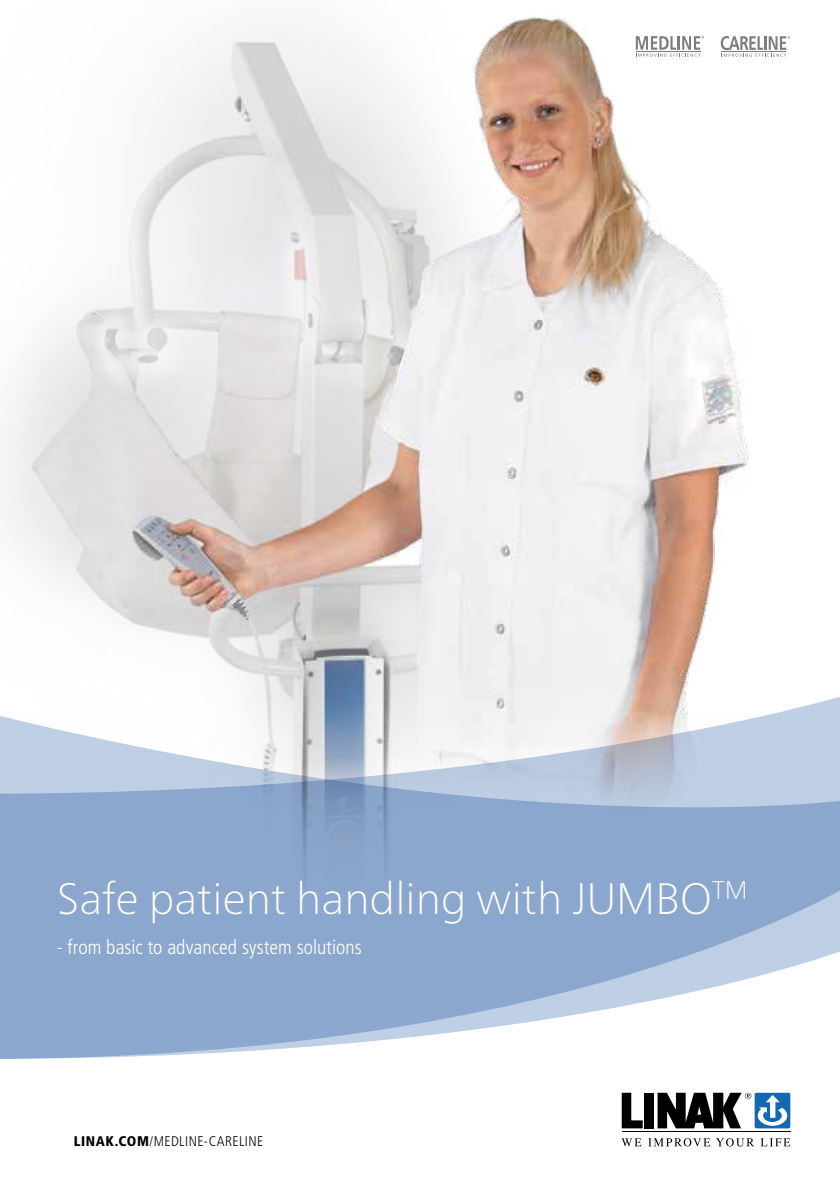
<style>
.page{position:relative;width:840px;height:1191px;background:#fff}
.page>*{position:absolute;margin:0;border:0;box-sizing:border-box;transform-origin:0 0}
.t1{font:100 44px "Frutiger Neue LT Pro";color:#fff}
.t2{font:300 condensed 20px "Frutiger LT Pro";color:#fff}
.t3{font:300 condensed 14px "Frutiger LT Pro";letter-spacing:.03em;color:#000}
.s1{font-weight:900}
</style>
<div class="page">
<img style="left:0;top:17px;width:839px;height:1041px">
<svg style="left:720px;top:36px;width:69px;height:21px"></svg>
<hr style="left:721px;top:51px;width:64px;height:1px;background:#7f7c81">
<svg style="left:635px;top:36px;width:68px;height:21px"></svg>
<hr style="left:635px;top:51px;width:64px;height:1px;background:#7f7c81">
<svg style="left:621px;top:1092px;width:21px;height:36px"></svg>
<div style="left:644px;top:1092px;width:10px;height:36px;background:#000"></div>
<svg style="left:621px;top:1138px;width:20px;height:8px"></svg>
<svg style="left:648px;top:1138px;width:105px;height:8px"></svg>
<svg style="left:760px;top:1138px;width:29px;height:8px"></svg>
<hr style="left:621px;top:1131px;width:168px;height:1px;background:#000">
<svg style="left:657px;top:1092px;width:132px;height:36px"></svg>
<h1 class="t1" style="left:57px;top:871px;width:692px">Safe patient handling with JUMBO<sup>TM</sup></h1>
<p class="t2" style="left:57px;top:935px;width:306px">- from basic to advanced system solutions</p>
<p class="t3" style="left:74px;top:1132px;width:191px"><span class="s1">LINAK.COM</span>/MEDLINE-CARELINE</p>
</div>
